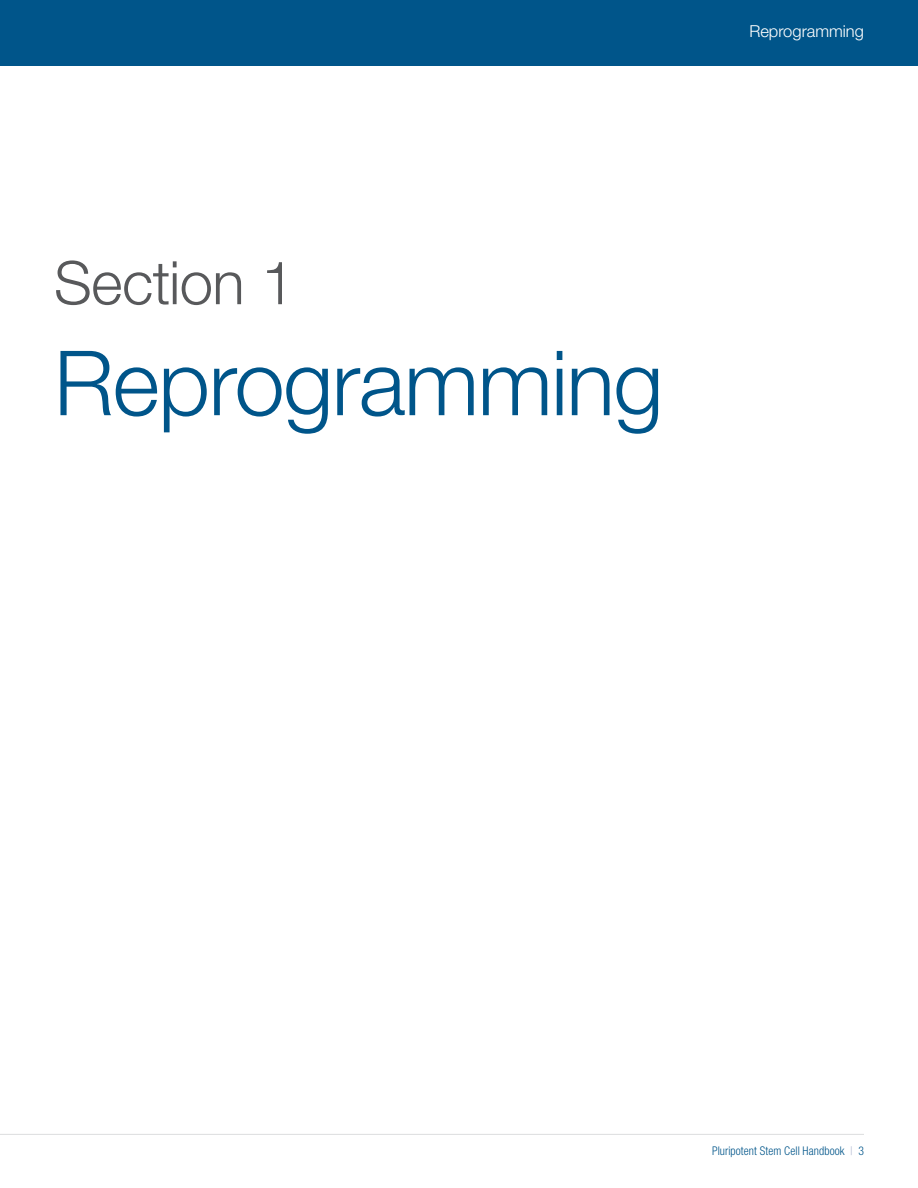
<style>
.page{position:relative;width:918px;height:1188px;background:#fff}
.page>*{position:absolute;margin:0;border:0;box-sizing:border-box;transform-origin:0 0}
.t1{font:300 90px "Helvetica Neue LT Std";letter-spacing:-.015em;color:#00558a}
.t2{font:300 60px "Helvetica Neue LT Std";letter-spacing:-.01em;color:#58595b}
.t3{font:300 16.5px "Helvetica Neue LT Std";color:#fff}
.t4{font:300 condensed 12px "Helvetica Neue LT Std";letter-spacing:.01em;color:#00558a}
.s1{color:#adb6ce}
</style>
<div class="page">
<div style="left:0;top:0;width:918px;height:66px;background:#00558a"></div>
<hr style="left:0;top:1134px;width:864px;height:1px;background:#dcddde">
<h2 class="t2" style="left:54px;top:261px;width:242px">Section 1</h2>
<h1 class="t1" style="left:54px;top:350px;width:611px">Reprogramming</h1>
<h3 class="t3" style="left:749px;top:25px;width:116px">Reprogramming</h3>
<p class="t4" style="left:712px;top:1144px;width:153px">Pluripotent Stem Cell Handbook <span class="s1">|</span> 3</p>
</div>
